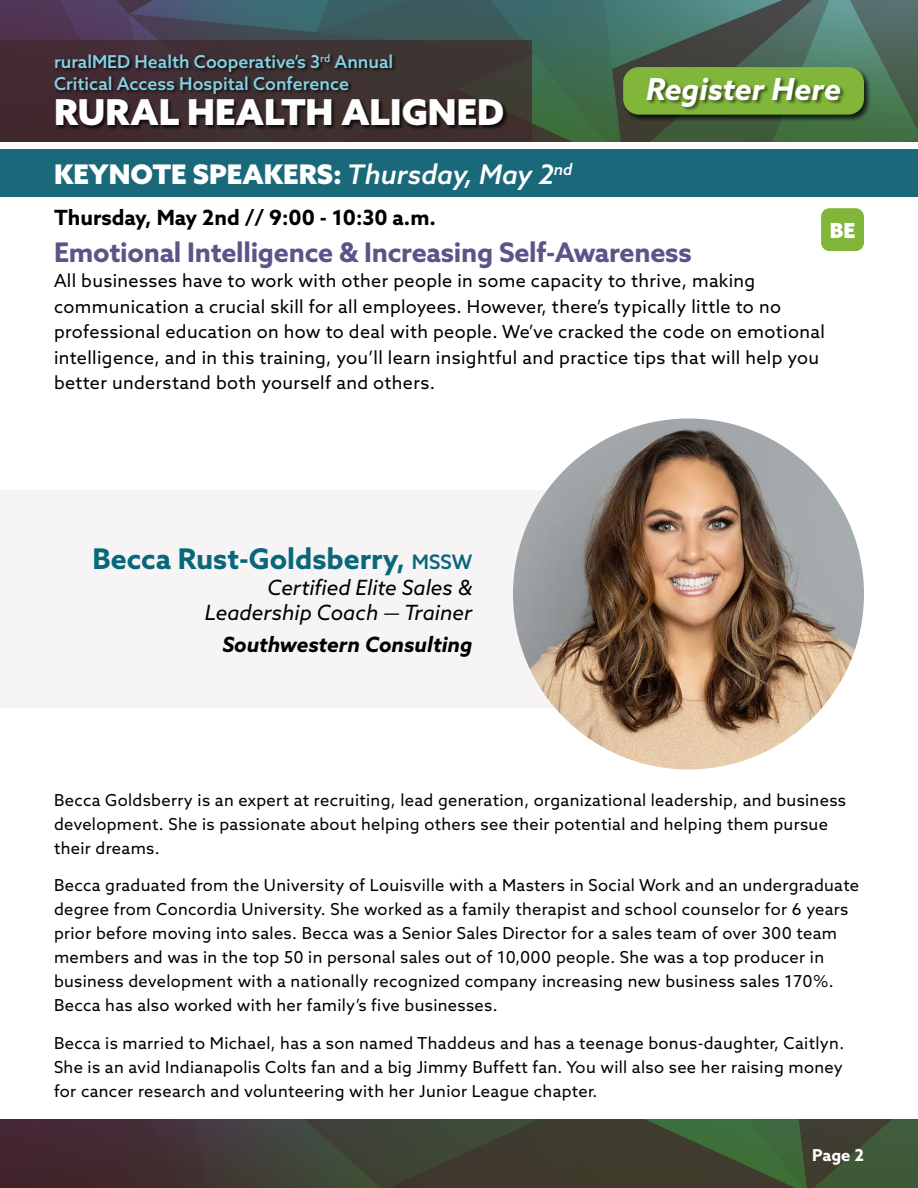
<style>
.page{position:relative;width:918px;height:1188px;background:#fff}
.page>*{position:absolute;margin:0;border:0;box-sizing:border-box;transform-origin:0 0}
.t1{font:900 35.7px "Azo Sans";color:#fff}
.t2{font:italic 700 30.45px "Azo Sans";color:#fff}
.t3{font:700 28.5px "Azo Sans";color:#086879}
.t4{font:700 27px "Azo Sans";letter-spacing:-.01em;color:#5e5388}
.t5{font:900 27px "Azo Sans";color:#fff}
.t6{font:italic 21px/25.2px "Azo Sans";color:#000;text-align:right}
.t7{font:700 21px "Azo Sans";color:#000}
.t8{font:italic 700 21px "Azo Sans";color:#000}
.t9{font:900 20.85px "Azo Sans";color:#fff}
.t10{font:18px/25.5px "Azo Sans";letter-spacing:.02em;color:#000}
.t11{font:500 17.7px/21.6px "Azo Sans";color:#83d2e3}
.t12{font:16.5px/24px "Azo Sans";letter-spacing:.02em;color:#000}
.t13{font:700 16.5px "Azo Sans";color:#fff}
.s1{font-weight:500;font-style:italic}
.s2{font-weight:500;font-size:19.95px}
</style>
<div class="page">
<svg style="left:0;top:0;width:918px;height:142px;background:#45625b"></svg>
<div style="left:0;top:40px;width:531px;height:102px;background:#40282b"></div>
<div style="left:54px;top:53px;width:454px;height:77px;background:#000;opacity:.75"></div>
<div style="left:0;top:149px;width:918px;height:48px;background:#1a697a"></div>
<div style="left:622px;top:65px;width:250px;height:57px;background:#000;opacity:.75"></div>
<div style="left:623px;top:67px;width:241px;height:48px;background:#81b63a;border-radius:16px"></div>
<div style="left:646px;top:77px;width:199px;height:34px;background:#000;opacity:.51"></div>
<svg style="left:0;top:1120px;width:918px;height:68px;background:#3f4033"></svg>
<div style="left:0;top:490px;width:730px;height:218px;background:#f6f4f5"></div>
<img style="left:513px;top:418px;width:351px;height:352px;border-radius:176px">
<div style="left:821px;top:208px;width:43px;height:43px;background:#81b63a;border-radius:9px"></div>
<p class="t11" style="left:54px;top:51px;width:341px">ruralMED Health Cooperative’s 3<sup>rd</sup> Annual<br>Critical Access Hospital Conference</p>
<h1 class="t1" style="left:54px;top:89px;width:452px">RURAL HEALTH ALIGNED</h1>
<h3 class="t5" style="left:54px;top:156px;width:520px">KEYNOTE SPEAKERS: <span class="s1">Thursday, May 2</span><sup>nd</sup></h3>
<h2 class="t2" style="left:646px;top:69px;width:196px">Register Here</h2>
<p class="t7" style="left:54px;top:203px;width:383px">Thursday, May 2nd // 9:00 - 10:30 a.m.</p>
<h3 class="t4" style="left:54px;top:234px;width:639px">Emotional Intelligence &amp; Increasing Self-Awareness</h3>
<p class="t10" style="left:54px;top:268px;width:772px">All businesses have to work with other people in some capacity to thrive, making communication a crucial skill for all employees. However, there’s typically little to no professional education on how to deal with people. We’ve cracked the code on emotional intelligence, and in this training, you’ll learn insightful and practice tips that will help you better understand both yourself and others.</p>
<p class="t9" style="left:830px;top:216px;width:27px">BE</p>
<h3 class="t3" style="left:93px;top:540px;width:381px">Becca Rust-Goldsberry, <span class="s2">MSSW</span></h3>
<p class="t6" style="left:205px;top:574px;width:269px">Certified Elite Sales &amp;<br>Leadership Coach — Trainer</p>
<p class="t8" style="left:222px;top:630px;width:252px">Southwestern Consulting</p>
<p class="t12" style="left:54px;top:787px;width:794px">Becca Goldsberry is an expert at recruiting, lead generation, organizational leadership, and business development. She is passionate about helping others see their potential and helping them pursue their dreams.</p>
<p class="t12" style="left:54px;top:873px;width:807px">Becca graduated from the University of Louisville with a Masters in Social Work and an undergraduate degree from Concordia University. She worked as a family therapist and school counselor for 6 years prior before moving into sales. Becca was a Senior Sales Director for a sales team of over 300 team members and was in the top 50 in personal sales out of 10,000 people. She was a top producer in business development with a nationally recognized company increasing new business sales 170%.<br>Becca has also worked with her family’s five businesses.</p>
<p class="t12" style="left:54px;top:1031px;width:792px;text-align:justify">Becca is married to Michael, has a son named Thaddeus and has a teenage bonus-daughter, Caitlyn.<br>She is an avid Indianapolis Colts fan and a big Jimmy Buffett fan. You will also see her raising money for cancer research and volunteering with her Junior League chapter.</p>
<p class="t13" style="left:812px;top:1144px;width:53px">Page 2</p>
</div>
